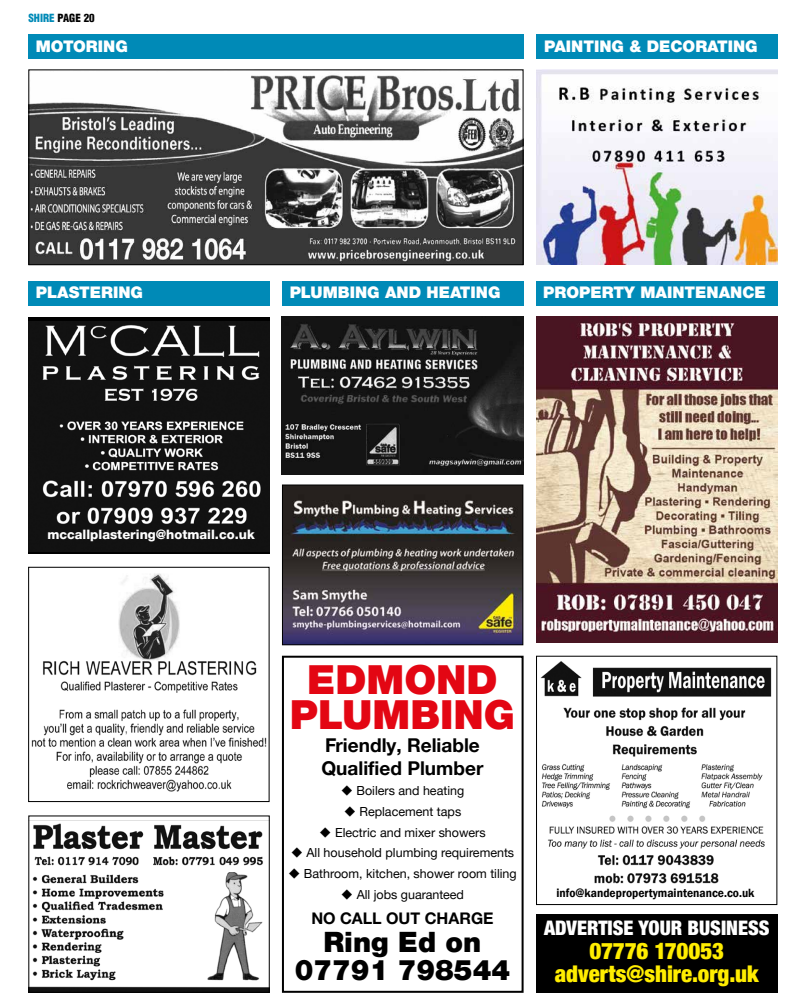
<style>
.page{position:relative;width:806px;height:1007px;background:#fff}
.page>*{position:absolute;margin:0;border:0;box-sizing:border-box;transform-origin:0 0}
.t1{font:900 40px/35px "Helvetica Neue LTW1 G";color:#e30613;text-align:center}
.t2{font:900 28px/28px "Helvetica Neue LTW1 G";color:#000;text-align:center}
.t3{font:900 condensed 23px/23px "Helvetica Neue LTW1 G";color:#ffed00;text-align:center}
.t4{font:900 condensed 20px "Helvetica Neue LTW1 G";color:#fff}
.t5{font:700 19px/22.8px "Helvetica Neue LTW1 G";color:#000}
.t6{font:900 16px "Helvetica Neue LTW1 G";color:#fff}
.t7{font:700 16px "Helvetica Neue LTW1 G";color:#000}
.t8{font:800 13px "Helvetica Neue LTW1 G";color:#fff}
.t9{font:12.5px "Helvetica Neue LTW1 G";color:#000}
.t10{font:600 12.3px "Franklin Gothic";color:#000;scale:.94 1}
.t11{font:900 condensed 11px "Helvetica LT";color:#000}
.s1{color:#008ab7}
</style>
<div class="page">
<img style="left:536px;top:316px;width:240px;height:326px">
<img style="left:284px;top:486px;width:237px;height:157px">
<div style="left:282px;top:484px;width:241px;height:161px;border:1px solid #000"></div>
<div style="left:282px;top:281px;width:241px;height:25px;background:#008ab7"></div>
<img style="left:282px;top:316px;width:241px;height:158px">
<div style="left:28px;top:281px;width:241px;height:25px;background:#008ab7"></div>
<img style="left:31px;top:573px;width:236px;height:219px">
<div style="left:28px;top:566px;width:241px;height:236px;border:1px solid #000"></div>
<img style="left:30px;top:820px;width:237px;height:170px">
<div style="left:28px;top:815px;width:241px;height:177px;border:1px solid #000"></div>
<div style="left:535px;top:281px;width:242px;height:25px;background:#008ab7"></div>
<img style="left:540px;top:661px;width:232px;height:223px">
<div style="left:28px;top:34px;width:495px;height:25px;background:#008ab7"></div>
<img style="left:30px;top:75px;width:491px;height:188px">
<div style="left:28px;top:69px;width:495px;height:196px;border:1px solid #000"></div>
<div style="left:535px;top:34px;width:242px;height:25px;background:#008ab7"></div>
<img style="left:536px;top:69px;width:241px;height:195px">
<div style="left:535px;top:913px;width:242px;height:79px;background:#000"></div>
<div style="left:282px;top:655px;width:241px;height:337px;border:2px solid #000"></div>
<div style="left:28px;top:317px;width:241px;height:236px;background:linear-gradient(to right,#090909,#090909)"></div>
<img style="left:28px;top:321px;width:241px;height:230px">
<p class="t11" style="left:28px;top:11px;width:68px"><span class="s1">SHIRE</span> PAGE 20</p>
<p class="t6" style="left:36px;top:36px;width:93px">MOTORING</p>
<p class="t6" style="left:543px;top:36px;width:215px">PAINTING &amp; DECORATING</p>
<p class="t6" style="left:36px;top:283px;width:108px">PLASTERING</p>
<p class="t6" style="left:289px;top:283px;width:212px">PLUMBING AND HEATING</p>
<p class="t6" style="left:543px;top:283px;width:224px">PROPERTY MAINTENANCE</p>
<p class="t8" style="left:47px;top:526px;width:209px">mccallplastering@hotmail.co.uk</p>
<h1 class="t1" style="left:290px;top:662px;width:226px">EDMOND<br>PLUMBING</h1>
<h3 class="t5" style="left:321px;top:733px;width:163px">Friendly, Reliable<br>Qualified Plumber</h3>
<p class="t9" style="left:340px;top:783px;width:125px">◆ Boilers and heating</p>
<p class="t9" style="left:343px;top:803px;width:119px">◆ Replacement taps</p>
<p class="t9" style="left:319px;top:824px;width:168px">◆ Electric and mixer showers</p>
<p class="t9" style="left:290px;top:845px;width:225px">◆ All household plumbing requirements</p>
<p class="t9" style="left:288px;top:865px;width:230px">◆ Bathroom, kitchen, shower room tiling</p>
<p class="t9" style="left:340px;top:886px;width:124px">◆ All jobs guaranteed</p>
<p class="t7" style="left:311px;top:907px;width:183px">NO CALL OUT CHARGE</p>
<h2 class="t2" style="left:294px;top:927px;width:217px">Ring Ed on<br>07791 798544</h2>
<p class="t10" style="left:556px;top:885px;width:212px">info@kandepropertymaintenance.co.uk</p>
<h3 class="t4" style="left:543px;top:916px;width:227px">ADVERTISE YOUR BUSINESS</h3>
<h3 class="t3" style="left:554px;top:938px;width:205px">07776 170053 adverts@shire.org.uk</h3>
</div>
